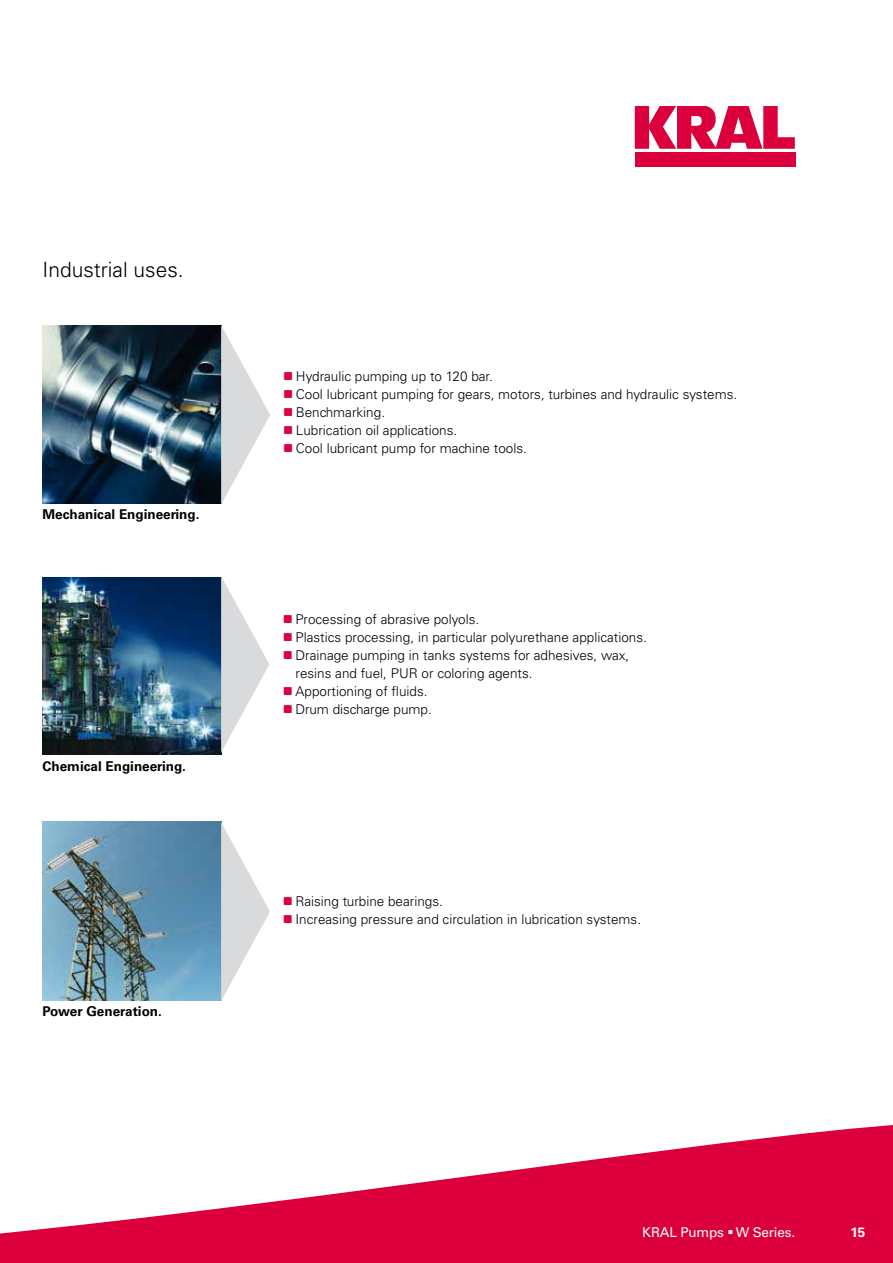
<style>
.page{position:relative;width:893px;height:1263px;background:#fff}
.page>*{position:absolute;margin:0;border:0;box-sizing:border-box;transform-origin:0 0}
.t1{font:300 21px "Univers LTCE";color:#000}
.t2{font:300 13.5px/18px "Univers LTCE";color:#000}
.t3{font:700 13.5px "Univers LT Pro 65";color:#000}
.t4{font:13.5px "Univers LT Pro 55 Roman";letter-spacing:-.01em;color:#fff}
.t5{font:700 13.5px "Univers LT Pro 65";color:#fff}
</style>
<div class="page">
<img style="left:43px;top:325px;width:178px;height:178px">
<svg style="left:221px;top:325px;width:49px;height:179px"></svg>
<img style="left:43px;top:822px;width:178px;height:178px">
<svg style="left:221px;top:822px;width:49px;height:179px"></svg>
<img style="left:43px;top:577px;width:178px;height:178px">
<svg style="left:221px;top:577px;width:48px;height:175px"></svg>
<svg style="left:0;top:1125px;width:893px;height:138px;fill:#db003b"></svg>
<div style="left:635px;top:152px;width:160px;height:15px;background:#db003b"></div>
<svg style="left:635px;top:106px;width:160px;height:43px"></svg>
<h1 class="t1" style="left:43px;top:258px;width:143px">Industrial uses.</h1>
<p class="t3" style="left:43px;top:506px;width:158px">Mechanical Engineering.</p>
<p class="t3" style="left:43px;top:758px;width:145px">Chemical Engineering.</p>
<p class="t3" style="left:43px;top:1003px;width:121px">Power Generation.</p>
<p class="t2" style="left:296px;top:367px;width:443px">Hydraulic pumping up to 120 bar.<br>Cool lubricant pumping for gears, motors, turbines and hydraulic systems.<br>Benchmarking.<br>Lubrication oil applications.<br>Cool lubricant pump for machine tools.</p>
<p class="t2" style="left:296px;top:610px;width:353px">Processing of abrasive polyols.<br>Plastics processing, in particular polyurethane applications.<br>Drainage pumping in tanks systems for adhesives, wax, resins and fuel, PUR or coloring agents.<br>Apportioning of fluids.<br>Drum discharge pump.</p>
<p class="t2" style="left:296px;top:892px;width:347px">Raising turbine bearings.<br>Increasing pressure and circulation in lubrication systems.</p>
<p class="t4" style="left:642px;top:1224px;width:154px">KRAL Pumps ▪ W Series.</p>
<p class="t5" style="left:850px;top:1224px;width:16px">15</p>
</div>
